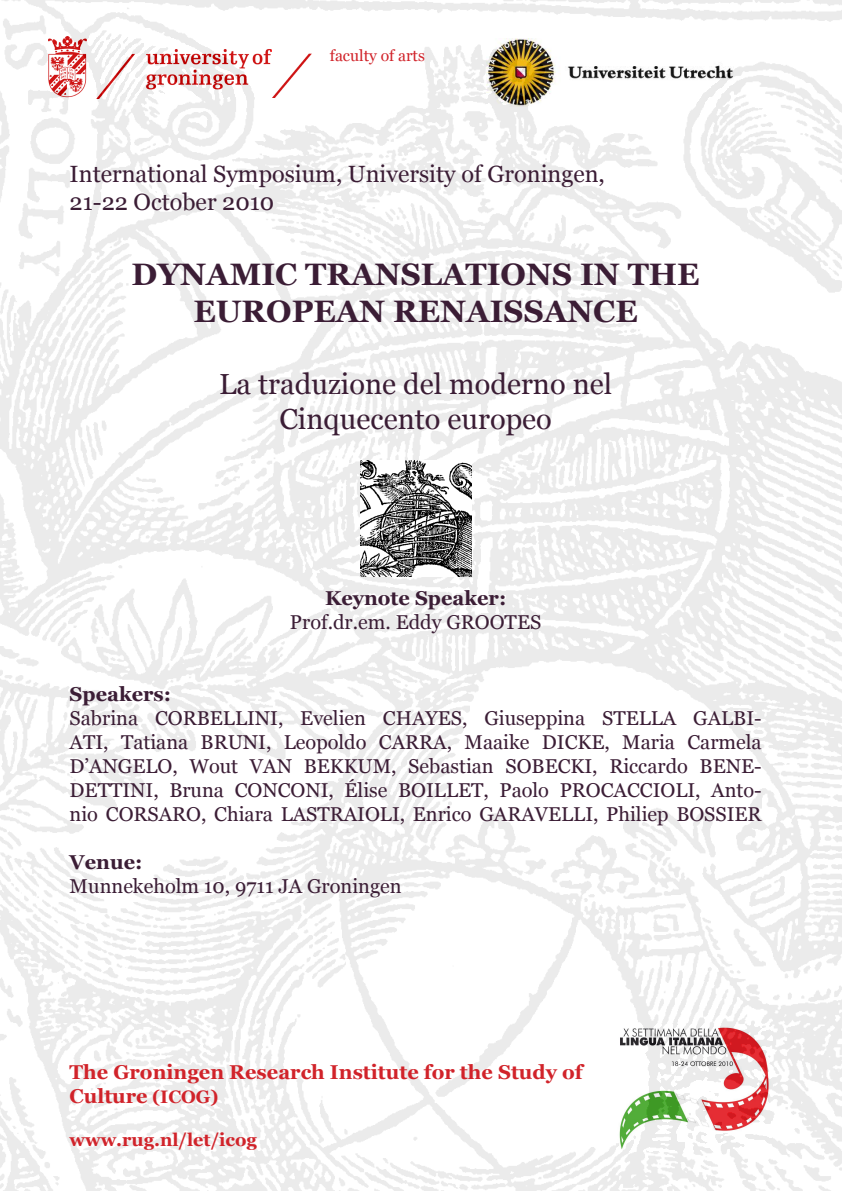
<style>
.page{position:relative;width:842px;height:1191px;background:#fff}
.page>*{position:absolute;margin:0;border:0;box-sizing:border-box;transform-origin:0 0}
.t1{font:700 31px "Georgia";color:#3b1d35}
.t2{font:29px "Georgia";color:#3b1d35}
.t3{font:23.5px "Georgia";color:#3b1d35}
.t4{font:20px/24px "Georgia";color:#3b1d35;text-align:justify}
.t5{font:700 20px/24px "Georgia";color:#d1232a}
.t6{font:700 20px "Georgia";color:#3b1d35}
.t7{font:700 18px "Georgia";color:#d1232a}
.t8{font:15.8px "Georgia";color:#d1232a}
.s1{font-size:18px}
</style>
<div class="page">
<img style="left:0;top:0;width:842px;height:1191px">
<img style="left:48px;top:36px;width:271px;height:62px">
<img style="left:486px;top:38px;width:247px;height:68px">
<img style="left:617px;top:1024px;width:154px;height:127px">
<img style="left:360px;top:460px;width:111px;height:116px">
<p class="t8" style="left:330px;top:47px;width:97px">faculty of arts</p>
<p class="t3" style="left:70px;top:161px;width:537px">International Symposium, University of Groningen,</p>
<p class="t3" style="left:70px;top:189px;width:206px">21-22 October 2010</p>
<p class="t1" style="left:132px;top:256px;width:569px">DYNAMIC TRANSLATIONS IN THE</p>
<p class="t1" style="left:193px;top:294px;width:446px">EUROPEAN RENAISSANCE</p>
<p class="t2" style="left:219px;top:368px;width:394px">La traduzione del moderno nel</p>
<p class="t2" style="left:279px;top:402px;width:274px">Cinquecento europeo</p>
<p class="t6" style="left:325px;top:587px;width:183px">Keynote Speaker:</p>
<p class="t4" style="left:290px;top:610px;width:253px">Prof.dr.em. Eddy GROOTES</p>
<p class="t6" style="left:70px;top:683px;width:103px">Speakers:</p>
<p class="t4" style="left:70px;top:706px;width:693px">Sabrina CORBELLINI, Evelien CHAYES, Giuseppina STELLA GALBI-ATI, Tatiana BRUNI, Leopoldo CARRA, Maaike DICKE, Maria Carmela D’ANGELO, Wout VAN BEKKUM, Sebastian SOBECKI, Riccardo BENE-DETTINI, Bruna CONCONI, Élise BOILLET, Paolo PROCACCIOLI, Anto&shy;nio CORSARO, Chiara LASTRAIOLI, Enrico GARAVELLI, Philiep BOSSIER</p>
<p class="t6" style="left:70px;top:851px;width:74px">Venue:</p>
<p class="t4" style="left:70px;top:874px;width:334px">Munnekeholm 10, 9711 JA Groningen</p>
<p class="t5" style="left:70px;top:1059px;width:514px">The Groningen Research Institute for the Study of<br>Culture <span class="s1">(ICOG)</span></p>
<p class="t7" style="left:70px;top:1129px;width:189px">www.rug.nl/let/icog</p>
</div>
